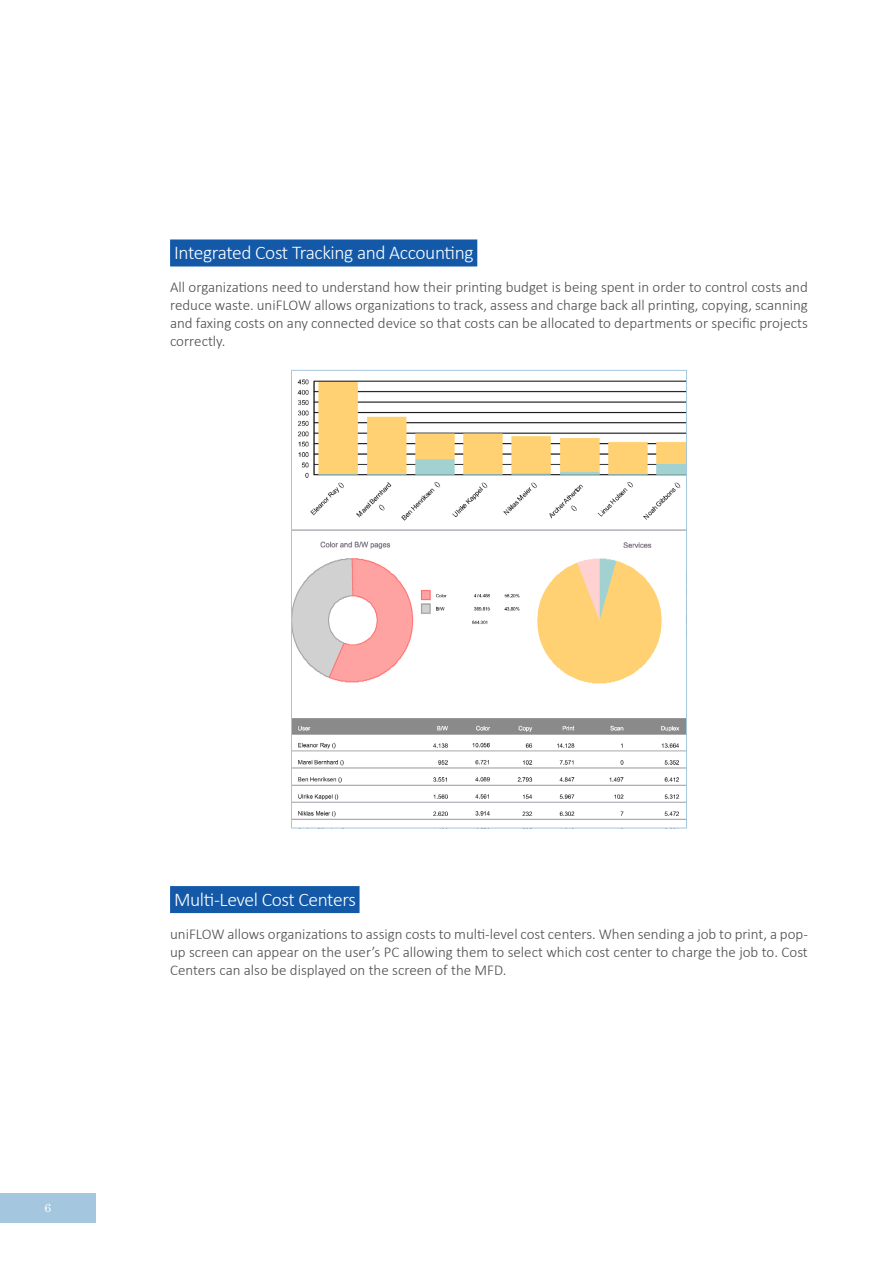
<style>
.page{position:relative;width:893px;height:1263px;background:#fff}
.page>*{position:absolute;margin:0;border:0;box-sizing:border-box;transform-origin:0 0}
.t1{font:300 19.5px "Calibri";letter-spacing:-.02em;color:#fff}
.Content{font:300 15px/18px "Calibri";color:#4b4c4d;text-align:justify}
.t2{font:12px "Century";color:#fff}
</style>
<div class="page">
<div style="left:0;top:1193px;width:96px;height:30px;background:#a4c6de"></div>
<div style="left:170px;top:239px;width:307px;height:27px;background:#1359a7"></div>
<div style="left:170px;top:886px;width:190px;height:27px;background:#1359a7"></div>
<img style="left:293px;top:379px;width:392px;height:441px">
<p class="t1" style="left:174px;top:241px;width:301px">Integrated Cost Tracking and Accounting</p>
<p class="Content" style="left:170px;top:277px;width:639px">All organizations need to understand how their printing budget is being spent in order to control costs and reduce waste. uniFLOW allows organizations to track, assess and charge back all printing, copying, scanning and faxing costs on any connected device so that costs can be allocated to departments or specific projects correctly.</p>
<p class="t2" style="left:44px;top:1197px;width:8px">6</p>
<p class="t1" style="left:174px;top:887px;width:183px">Multi-Level Cost Centers</p>
<p class="Content" style="left:170px;top:924px;width:639px">uniFLOW allows organizations to assign costs to multi-level cost centers. When sending a job to print, a pop&shy;up screen can appear on the user’s PC allowing them to select which cost center to charge the job to. Cost Centers can also be displayed on the screen of the MFD.</p>
</div>
